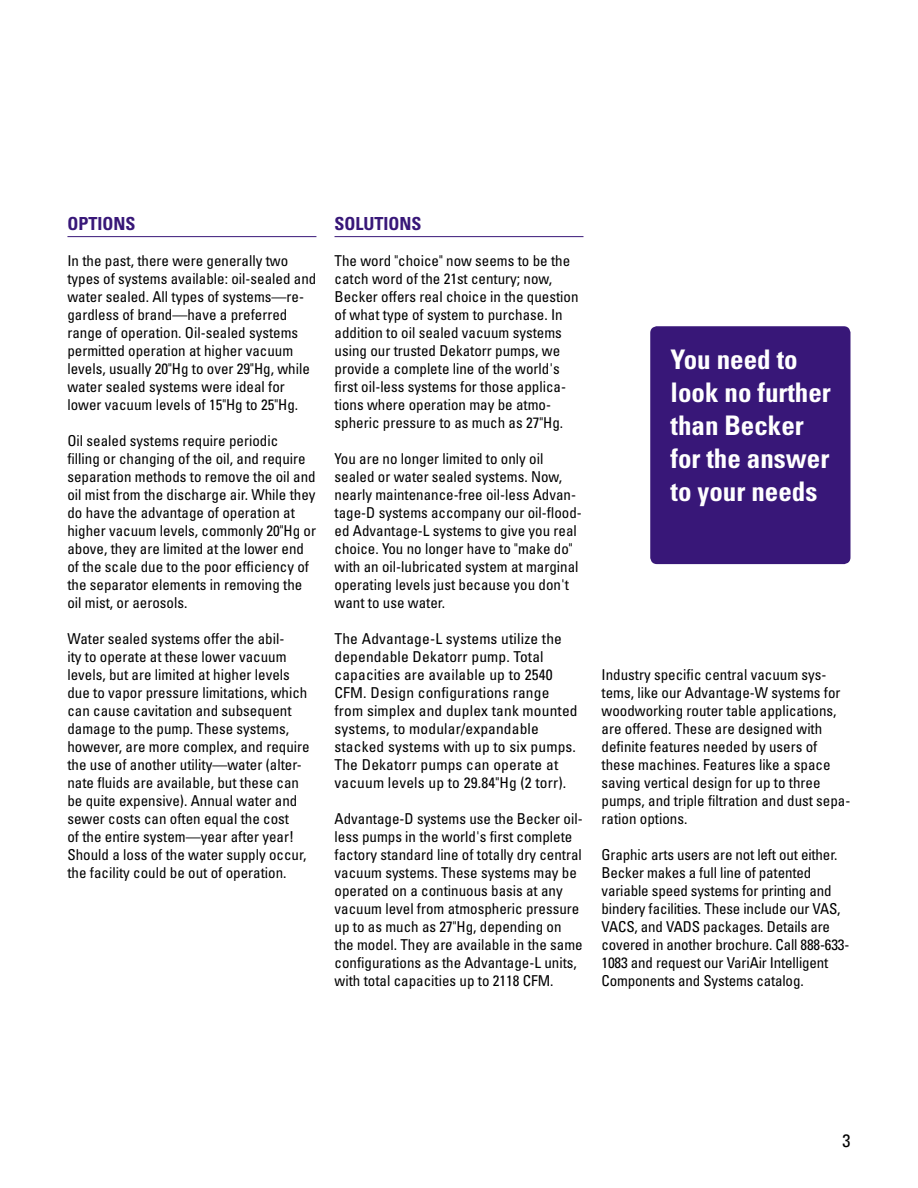
<style>
.page{position:relative;width:918px;height:1188px;background:#fff}
.page>*{position:absolute;margin:0;border:0;box-sizing:border-box;transform-origin:0 0}
.t1{font:700 condensed 27px/33px "Univers LT";color:#fff}
.t2{font:700 condensed 18px "Univers LT";color:#381778}
.t3{font:condensed 18px "Univers LT";color:#000}
.t4{font:condensed 15px/18px "Univers LT";color:#000}
</style>
<div class="page">
<hr style="left:67px;top:236px;width:249px;height:1px;background:#381778">
<div style="left:650px;top:326px;width:200px;height:238px;background:#381778"></div>
<hr style="left:335px;top:236px;width:249px;height:1px;background:#381778">
<p class="t2" style="left:67px;top:213px;width:70px">OPTIONS</p>
<p class="t4" style="left:67px;top:252px;width:250px">In the past, there were generally two types of systems available: oil-sealed and water sealed. All types of systems—re&shy;gardless of brand—have a preferred range of operation. Oil-sealed systems permitted operation at higher vacuum levels, usually 20"Hg to over 29"Hg, while water sealed systems were ideal for lower vacuum levels of 15"Hg to 25"Hg.</p>
<p class="t4" style="left:67px;top:432px;width:250px">Oil sealed systems require periodic<br>filling or changing of the oil, and require separation methods to remove the oil and oil mist from the discharge air. While they do have the advantage of operation at higher vacuum levels, commonly 20"Hg or above, they are limited at the lower end of the scale due to the poor efficiency of the separator elements in removing the oil mist, or aerosols.</p>
<p class="t4" style="left:67px;top:630px;width:244px">Water sealed systems offer the abil-<br>ity to operate at these lower vacuum levels, but are limited at higher levels due to vapor pressure limitations, which can cause cavitation and subsequent damage to the pump. These systems, however, are more complex, and require the use of another utility—water (alter&shy;nate fluids are available, but these can be quite expensive). Annual water and sewer costs can often equal the cost<br>of the entire system—year after year!<br>Should a loss of the water supply occur, the facility could be out of operation.</p>
<p class="t2" style="left:335px;top:213px;width:89px">SOLUTIONS</p>
<p class="t4" style="left:335px;top:252px;width:246px">The word "choice" now seems to be the catch word of the 21st century; now, Becker offers real choice in the question of what type of system to purchase. In addition to oil sealed vacuum systems using our trusted Dekatorr pumps, we provide a complete line of the world's first oil-less systems for those applica&shy;tions where operation may be atmo&shy;spheric pressure to as much as 27"Hg.</p>
<p class="t4" style="left:335px;top:450px;width:249px">You are no longer limited to only oil sealed or water sealed systems. Now, nearly maintenance-free oil-less Advan&shy;tage-D systems accompany our oil-flood&shy;ed Advantage-L systems to give you real choice. You no longer have to "make do" with an oil-lubricated system at marginal operating levels just because you don't want to use water.</p>
<p class="t4" style="left:335px;top:630px;width:245px">The Advantage-L systems utilize the dependable Dekatorr pump. Total capacities are available up to 2540<br>CFM. Design configurations range from simplex and duplex tank mounted systems, to modular/expandable stacked systems with up to six pumps.<br>The Dekatorr pumps can operate at vacuum levels up to 29.84"Hg (2 torr).</p>
<p class="t4" style="left:335px;top:810px;width:250px">Advantage-D systems use the Becker oil&shy;less pumps in the world's first complete factory standard line of totally dry central vacuum systems. These systems may be operated on a continuous basis at any vacuum level from atmospheric pressure up to as much as 27"Hg, depending on the model. They are available in the same configurations as the Advantage-L units, with total capacities up to 2118 CFM.</p>
<p class="t1" style="left:670px;top:343px;width:162px">You need to look no further than Becker for the answer to your needs</p>
<p class="t4" style="left:602px;top:666px;width:250px">Industry specific central vacuum sys&shy;tems, like our Advantage-W systems for woodworking router table applications, are offered. These are designed with definite features needed by users of these machines. Features like a space saving vertical design for up to three pumps, and triple filtration and dust sepa&shy;ration options.</p>
<p class="t4" style="left:602px;top:846px;width:249px">Graphic arts users are not left out either.<br>Becker makes a full line of patented variable speed systems for printing and bindery facilities. These include our VAS, VACS, and VADS packages. Details are covered in another brochure. Call 888-633- 1083 and request our VariAir Intelligent Components and Systems catalog.</p>
<p class="t3" style="left:843px;top:1130px;width:9px">3</p>
</div>
